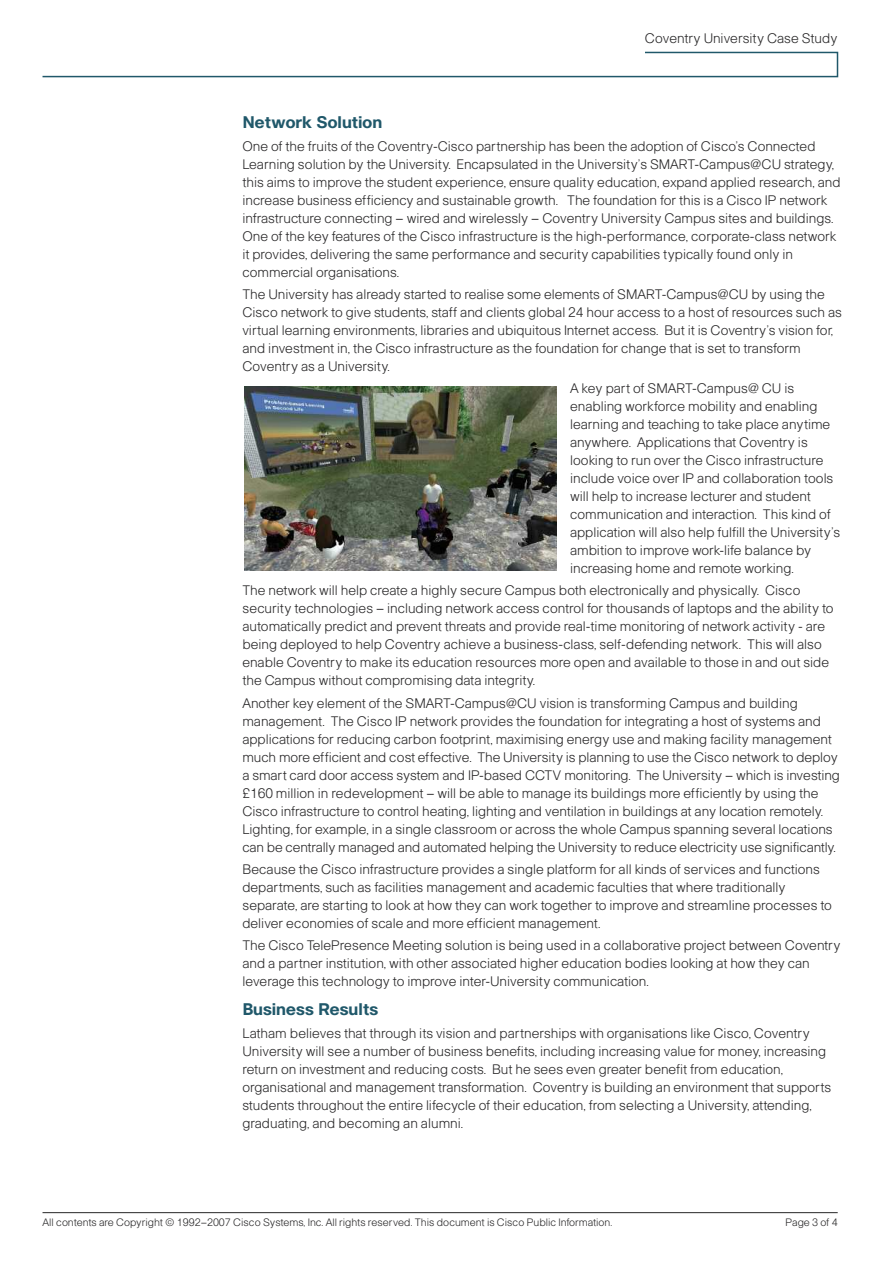
<style>
.page{position:relative;width:893px;height:1263px;background:#fff}
.page>*{position:absolute;margin:0;border:0;box-sizing:border-box;transform-origin:0 0}
.t1{font:700 16.5px "Cisco";color:#20586a}
.t2{font:300 13.5px/18px "Cisco";color:#272627}
.t3{font:300 10.5px "Cisco";color:#272627}
</style>
<div class="page">
<svg style="left:42px;top:51px;width:797px;height:27px"></svg>
<hr style="left:43px;top:1212px;width:795px;height:1px;background:#272627">
<img style="left:245px;top:386px;width:312px;height:185px">
<p class="t2" style="left:645px;top:30px;width:194px">Coventry University Case Study</p>
<p class="t1" style="left:242px;top:116px;width:141px">Network Solution</p>
<p class="t2" style="left:242px;top:138px;width:600px">One of the fruits of the Coventry-Cisco partnership has been the adoption of Cisco’s Connected Learning solution by the University. Encapsulated in the University’s SMART-Campus@CU strategy, this aims to improve the student experience, ensure quality education, expand applied research, and increase business efficiency and sustainable growth. The foundation for this is a Cisco IP network infrastructure connecting – wired and wirelessly – Coventry University Campus sites and buildings.<br>One of the key features of the Cisco infrastructure is the high-performance, corporate-class network it provides, delivering the same performance and security capabilities typically found only in commercial organisations.</p>
<p class="t2" style="left:242px;top:286px;width:601px">The University has already started to realise some elements of SMART-Campus@CU by using the Cisco network to give students, staff and clients global 24 hour access to a host of resources such as virtual learning environments, libraries and ubiquitous Internet access. But it is Coventry’s vision for, and investment in, the Cisco infrastructure as the foundation for change that is set to transform Coventry as a University.</p>
<p class="t2" style="left:570px;top:381px;width:272px">A key part of SMART-Campus@ CU is enabling workforce mobility and enabling learning and teaching to take place anytime anywhere. Applications that Coventry is looking to run over the Cisco infrastructure include voice over IP and collaboration tools will help to increase lecturer and student communication and interaction. This kind of application will also help fulfill the University’s ambition to improve work-life balance by increasing home and remote working.</p>
<p class="t2" style="left:242px;top:583px;width:593px">The network will help create a highly secure Campus both electronically and physically. Cisco security technologies – including network access control for thousands of laptops and the ability to automatically predict and prevent threats and provide real-time monitoring of network activity - are being deployed to help Coventry achieve a business-class, self-defending network. This will also enable Coventry to make its education resources more open and available to those in and out side the Campus without compromising data integrity.</p>
<p class="t2" style="left:242px;top:695px;width:599px">Another key element of the SMART-Campus@CU vision is transforming Campus and building management. The Cisco IP network provides the foundation for integrating a host of systems and applications for reducing carbon footprint, maximising energy use and making facility management much more efficient and cost effective. The University is planning to use the Cisco network to deploy a smart card door access system and IP-based CCTV monitoring. The University – which is investing £160 million in redevelopment – will be able to manage its buildings more efficiently by using the Cisco infrastructure to control heating, lighting and ventilation in buildings at any location remotely.<br>Lighting, for example, in a single classroom or across the whole Campus spanning several locations can be centrally managed and automated helping the University to reduce electricity use significantly.</p>
<p class="t2" style="left:242px;top:861px;width:591px">Because the Cisco infrastructure provides a single platform for all kinds of services and functions departments, such as facilities management and academic faculties that where traditionally separate, are starting to look at how they can work together to improve and streamline processes to deliver economies of scale and more efficient management.</p>
<p class="t2" style="left:242px;top:938px;width:600px">The Cisco TelePresence Meeting solution is being used in a collaborative project between Coventry and a partner institution, with other associated higher education bodies looking at how they can leverage this technology to improve inter-University communication.</p>
<p class="t1" style="left:242px;top:1003px;width:137px">Business Results</p>
<p class="t2" style="left:242px;top:1025px;width:590px">Latham believes that through its vision and partnerships with organisations like Cisco, Coventry University will see a number of business benefits, including increasing value for money, increasing return on investment and reducing costs. But he sees even greater benefit from education, organisational and management transformation. Coventry is building an environment that supports students throughout the entire lifecycle of their education, from selecting a University, attending, graduating, and becoming an alumni.</p>
<p class="t3" style="left:43px;top:1219px;width:571px">All contents are Copyright © 1992–2007 Cisco Systems, Inc. All rights reserved. This document is Cisco Public Information.</p>
<p class="t3" style="left:786px;top:1219px;width:54px">Page 3 of 4</p>
</div>
